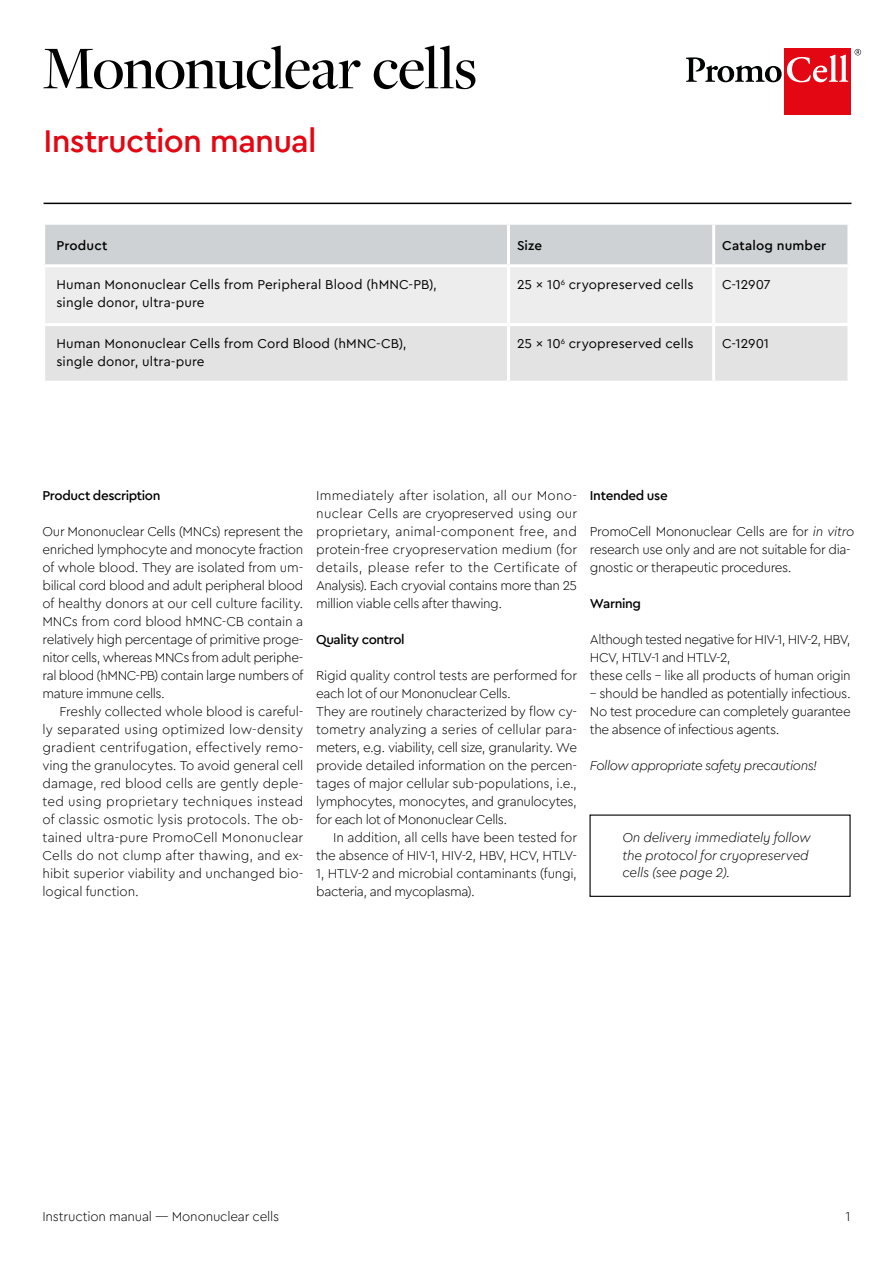
<style>
.page{position:relative;width:893px;height:1263px;background:#fff}
.page>*{position:absolute;margin:0;border:0;box-sizing:border-box;transform-origin:0 0}
.t1{font:500 63px "Freight Disp Pro";letter-spacing:-.02em;color:#000}
.t2{font:500 33px "Cera Pro";letter-spacing:-.025em;color:#e30613}
.t3{font:300 13.5px/18px "Cera Pro";letter-spacing:-.025em;color:#000;text-align:justify}
.t4{font:13.5px/18px "Cera Pro";letter-spacing:.01em;color:#000}
.t5{font:italic 300 13.5px/18px "Cera Pro";letter-spacing:-.015em;color:#000}
.t6{font:500 13.5px "Cera Pro";letter-spacing:-.025em;color:#000}
.t7{font:italic 300 13.5px "Cera Pro";letter-spacing:-.035em;color:#000}
.t8{font:500 13.5px "Cera Pro";letter-spacing:.015em;color:#000}
.t9{font:500 13.5px "Cera Pro";letter-spacing:.01em;color:#000}
.s1{font-style:italic}
</style>
<div class="page">
<div style="left:784px;top:49px;width:66px;height:66px;background:#e30613"></div>
<svg style="left:686px;top:55px;width:162px;height:27px"></svg>
<svg style="left:854px;top:49px;width:7px;height:6px"></svg>
<div style="left:45px;top:225px;width:802px;height:39px;background:#cfd2d4"></div>
<div style="left:45px;top:267px;width:802px;height:56px;background:#ededed"></div>
<div style="left:45px;top:326px;width:802px;height:55px;background:#e3e3e3"></div>
<hr style="left:507px;top:225px;width:3px;height:39px;background:#fff">
<hr style="left:712px;top:225px;width:3px;height:39px;background:#fff">
<hr style="left:507px;top:267px;width:3px;height:56px;background:#fff">
<hr style="left:712px;top:267px;width:3px;height:56px;background:#fff">
<hr style="left:507px;top:326px;width:3px;height:55px;background:#fff">
<hr style="left:712px;top:326px;width:3px;height:55px;background:#fff">
<div style="left:589px;top:814px;width:262px;height:83px;border:1px solid #000"></div>
<hr style="left:44px;top:203px;width:807px;height:1px;background:#000">
<h1 class="t1" style="left:42px;top:27px;width:437px">Mononuclear cells</h1>
<h2 class="t2" style="left:44px;top:119px;width:275px">Instruction manual</h2>
<p class="t9" style="left:56px;top:236px;width:53px">Product</p>
<p class="t6" style="left:517px;top:236px;width:27px">Size</p>
<p class="t8" style="left:722px;top:236px;width:106px">Catalog number</p>
<p class="t4" style="left:56px;top:275px;width:382px">Human Mononuclear Cells from Peripheral Blood (hMNC-PB), single donor, ultra-pure</p>
<p class="t4" style="left:517px;top:275px;width:178px">25 x 10<sup>6</sup> cryopreserved cells</p>
<p class="t4" style="left:722px;top:275px;width:50px">C-12907</p>
<p class="t4" style="left:56px;top:334px;width:352px">Human Mononuclear Cells from Cord Blood (hMNC-CB), single donor, ultra-pure</p>
<p class="t4" style="left:517px;top:334px;width:178px">25 x 10<sup>6</sup> cryopreserved cells</p>
<p class="t4" style="left:722px;top:334px;width:48px">C-12901</p>
<p class="t6" style="left:43px;top:486px;width:119px">Product description</p>
<p class="t3" style="left:43px;top:522px;width:262px">Our Mononuclear Cells (MNCs) represent the enriched lymphocyte and monocyte fraction of whole blood. They are isolated from um&shy;bilical cord blood and adult peripheral blood of healthy donors at our cell culture facility.<br>MNCs from cord blood hMNC-CB contain a relatively high percentage of primitive proge&shy;nitor cells, whereas MNCs from adult periphe&shy;ral blood (hMNC-PB) contain large numbers of mature immune cells.</p>
<p class="t3" style="left:43px;top:702px;width:262px;text-indent:17px">Freshly collected whole blood is careful&shy;ly separated using optimized low-density gradient centrifugation, effectively remo&shy;ving the granulocytes. To avoid general cell damage, red blood cells are gently deple&shy;ted using proprietary techniques instead of classic osmotic lysis protocols. The ob&shy;tained ultra-pure PromoCell Mononuclear Cells do not clump after thawing, and ex&shy;hibit superior viability and unchanged bio&shy;logical function.</p>
<p class="t3" style="left:316px;top:486px;width:262px">Immediately after isolation, all our Mono&shy;nuclear Cells are cryopreserved using our proprietary, animal-component free, and protein-free cryopreservation medium (for details, please refer to the Certificate of Analysis). Each cryovial contains more than 25 million viable cells after thawing.</p>
<p class="t6" style="left:316px;top:630px;width:90px">Quality control</p>
<p class="t3" style="left:316px;top:666px;width:262px;text-align:left">Rigid quality control tests are performed for each lot of our Mononuclear Cells.<br>They are routinely characterized by flow cy&shy;tometry analyzing a series of cellular para&shy;meters, e.g. viability, cell size, granularity. We provide detailed information on the percen&shy;tages of major cellular sub-populations, i.e., lymphocytes, monocytes, and granulocytes, for each lot of Mononuclear Cells.</p>
<p class="t3" style="left:316px;top:828px;width:262px;text-indent:17px">In addition, all cells have been tested for the absence of HIV-1, HIV-2, HBV, HCV, HTLV-1, HTLV-2 and microbial contaminants (fungi, bacteria, and mycoplasma).</p>
<p class="t6" style="left:590px;top:487px;width:79px">Intended use</p>
<p class="t3" style="left:590px;top:522px;width:266px;text-align:left">PromoCell Mononuclear Cells are for <span class="s1">in vitro </span>research use only and are not suitable for dia&shy;gnostic or therapeutic procedures.</p>
<p class="t6" style="left:590px;top:595px;width:53px">Warning</p>
<p class="t3" style="left:590px;top:630px;width:262px;text-align:left">Although tested negative for HIV-1, HIV-2, HBV,<br>HCV, HTLV-1 and HTLV-2,<br>these cells – like all products of human origin</p>
<p class="t3" style="left:590px;top:684px;width:262px">– should be handled as potentially infectious.<br>No test procedure can completely guarantee the absence of infectious agents.</p>
<p class="t7" style="left:590px;top:757px;width:229px">Follow appropriate safety precautions!</p>
<p class="t5" style="left:622px;top:827px;width:190px">On delivery immediately follow the protocol for cryopreserved cells (see page 2).</p>
<p class="t3" style="left:43px;top:1206px;width:238px">Instruction manual — Mononuclear cells</p>
<p class="t3" style="left:845px;top:1206px;width:6px">1</p>
</div>
